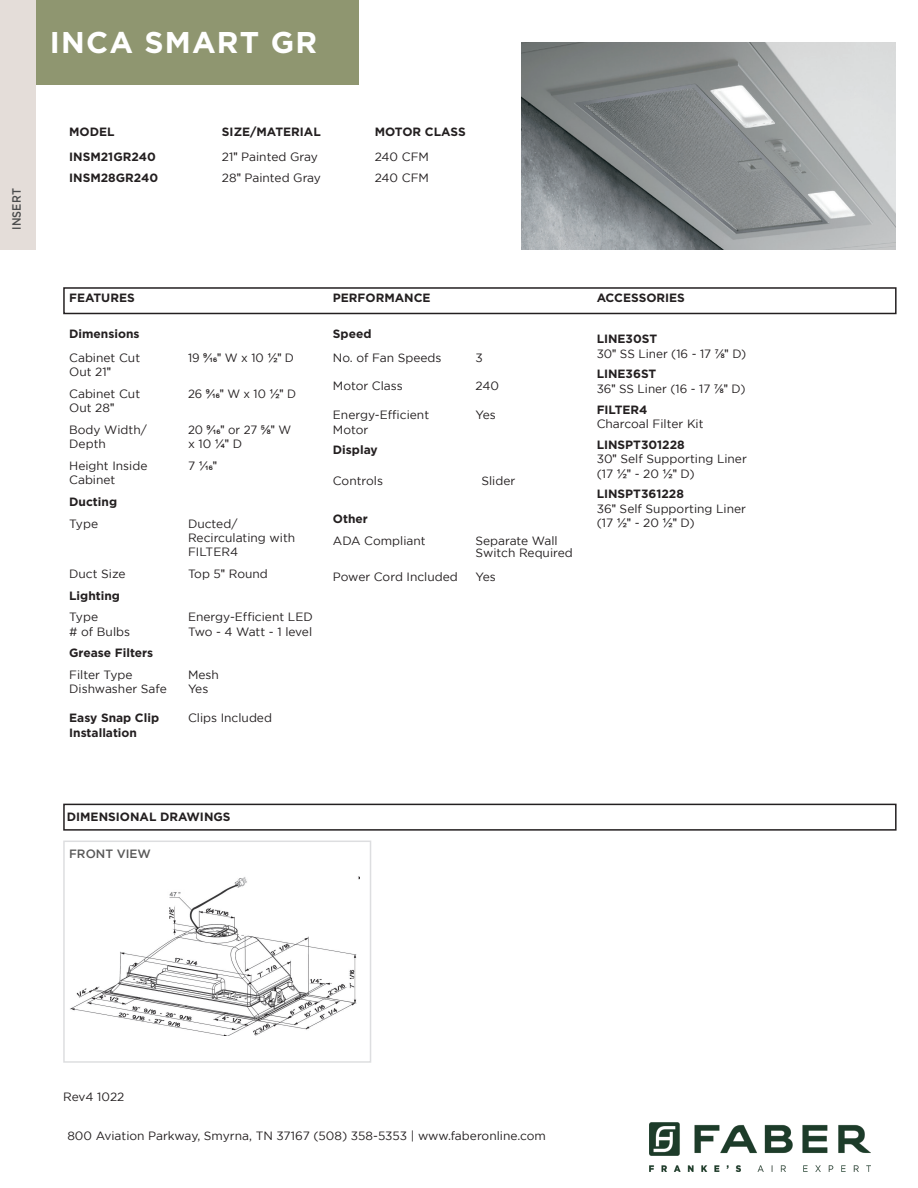
<style>
.page{position:relative;width:918px;height:1188px;background:#fff}
.page>*{position:absolute;margin:0;border:0;box-sizing:border-box;transform-origin:0 0}
.t1{font:700 30px "Gotham";letter-spacing:.04em;color:#fff}
.t2{font:12px/14.4px "Gotham";color:#231f20}
.t3{font:700 12px/14.4px "Gotham";color:#231f20}
.t4{font:12px "Arial";color:#231f20}
.t5{font:12px "Gotham";letter-spacing:-.025em;color:#231f20}
.t6{font:12px "Gotham";color:#231f20;scale:.96 1}
.t7{font:500 12px "Gotham";color:#575757}
.t8{font:500 12px "Gotham";letter-spacing:.01em;color:#4b4c4d;scale:.9 1}
.s1{font-family:"Arial"}
.s2{font-family:"Gotham"}
</style>
<div class="page">
<div style="left:63px;top:841px;width:308px;height:222px;border:2px solid #dddee0"></div>
<img style="left:650px;top:1122px;width:220px;height:49px">
<div style="left:63px;top:287px;width:834px;height:27px;border:2px solid #231f20"></div>
<div style="left:31px;top:0;width:328px;height:84px;background:#8f9670"></div>
<div style="left:0;top:0;width:36px;height:249px;background:#e4ddd9"></div>
<div style="left:63px;top:804px;width:834px;height:27px;border:2px solid #231f20"></div>
<img style="left:521px;top:42px;width:374px;height:207px">
<img style="left:70px;top:876px;width:290px;height:160px">
<p class="t8" style="left:10px;top:230px;width:48px;rotate:-90deg">INSERT</p>
<p class="t1" style="left:50px;top:25px;width:269px">INCA SMART GR</p>
<p class="t3" style="left:69px;top:124px;width:47px">MODEL</p>
<p class="t3" style="left:222px;top:124px;width:100px">SIZE/MATERIAL</p>
<p class="t3" style="left:375px;top:124px;width:93px">MOTOR CLASS</p>
<p class="t3" style="left:69px;top:150px;width:88px">INSM21GR240</p>
<p class="t2" style="left:222px;top:150px;width:97px">21<span class="s1">ʺ</span> Painted Gray</p>
<p class="t2" style="left:375px;top:150px;width:56px">240 CFM</p>
<p class="t3" style="left:69px;top:170px;width:91px">INSM28GR240</p>
<p class="t2" style="left:222px;top:171px;width:101px">28<span class="s1">ʺ</span> Painted Gray</p>
<p class="t2" style="left:375px;top:171px;width:56px">240 CFM</p>
<p class="t3" style="left:69px;top:290px;width:67px">FEATURES</p>
<p class="t3" style="left:69px;top:326px;width:72px">Dimensions</p>
<p class="t2" style="left:69px;top:350px;width:72px">Cabinet Cut<br>Out 21<span class="s1">ʺ</span></p>
<p class="t2" style="left:188px;top:350px;width:108px">19 <span class="s1">9/16ʺ</span> W x 10 <span class="s1">½ʺ</span> D</p>
<p class="t2" style="left:69px;top:386px;width:72px">Cabinet Cut<br>Out 28<span class="s1">ʺ</span></p>
<p class="t6" style="left:188px;top:387px;width:114px">26 <span class="s1">9/16ʺ</span> W x 10 <span class="s1">½ʺ</span> D</p>
<p class="t2" style="left:69px;top:422px;width:79px">Body Width/<br>Depth</p>
<p class="t4" style="left:188px;top:421px;width:105px"><span class="s2">20</span> 9/16ʺ <span class="s2">or 27</span> 5/8ʺ <span class="s2">W</span></p>
<p class="t2" style="left:188px;top:436px;width:56px">x 10 <span class="s1">1/4ʺ</span> D</p>
<p class="t2" style="left:69px;top:458px;width:80px">Height Inside<br>Cabinet</p>
<p class="t4" style="left:188px;top:457px;width:31px"><span class="s2">7</span> 1/16ʺ</p>
<p class="t3" style="left:69px;top:494px;width:49px">Ducting</p>
<p class="t2" style="left:69px;top:516px;width:30px">Type</p>
<p class="t2" style="left:188px;top:516px;width:109px">Ducted/<br>Recirculating with<br>FILTER4</p>
<p class="t2" style="left:69px;top:566px;width:58px">Duct Size</p>
<p class="t2" style="left:188px;top:566px;width:81px">Top 5<span class="s1">ʺ</span> Round</p>
<p class="t3" style="left:69px;top:588px;width:52px">Lighting</p>
<p class="t2" style="left:69px;top:610px;width:30px">Type</p>
<p class="t2" style="left:69px;top:624px;width:62px"># of Bulbs</p>
<p class="t2" style="left:188px;top:610px;width:126px">Energy-Efficient LED</p>
<p class="t5" style="left:188px;top:625px;width:126px">Two - 4 Watt - 1 level</p>
<p class="t3" style="left:69px;top:646px;width:85px">Grease Filters</p>
<p class="t2" style="left:69px;top:667px;width:65px">Filter Type</p>
<p class="t2" style="left:69px;top:682px;width:99px">Dishwasher Safe</p>
<p class="t2" style="left:188px;top:667px;width:32px">Mesh</p>
<p class="t2" style="left:188px;top:682px;width:22px">Yes</p>
<p class="t3" style="left:69px;top:710px;width:91px">Easy Snap Clip<br>Installation</p>
<p class="t2" style="left:188px;top:711px;width:86px">Clips Included</p>
<p class="t3" style="left:333px;top:290px;width:99px">PERFORMANCE</p>
<p class="t3" style="left:333px;top:326px;width:40px">Speed</p>
<p class="t2" style="left:333px;top:350px;width:110px">No. of Fan Speeds</p>
<p class="t2" style="left:333px;top:379px;width:71px">Motor Class</p>
<p class="t2" style="left:333px;top:408px;width:98px">Energy-Efficient<br>Motor</p>
<p class="t2" style="left:475px;top:350px;width:9px">3</p>
<p class="t2" style="left:475px;top:379px;width:25px">240</p>
<p class="t2" style="left:475px;top:408px;width:22px">Yes</p>
<p class="t3" style="left:333px;top:443px;width:46px">Display</p>
<p class="t2" style="left:333px;top:474px;width:52px">Controls</p>
<p class="t2" style="left:481px;top:474px;width:35px">Slider</p>
<p class="t3" style="left:333px;top:511px;width:37px">Other</p>
<p class="t2" style="left:333px;top:533px;width:94px">ADA Compliant</p>
<p class="t2" style="left:333px;top:569px;width:126px">Power Cord Included</p>
<p class="t2" style="left:475px;top:534px;width:99px;line-height:12px">Separate Wall<br>Switch Required</p>
<p class="t2" style="left:475px;top:569px;width:22px">Yes</p>
<p class="t3" style="left:597px;top:290px;width:90px">ACCESSORIES</p>
<p class="t3" style="left:597px;top:332px;width:62px">LINE30ST</p>
<p class="t2" style="left:597px;top:346px;width:151px">30<span class="s1">ʺ</span> SS Liner (16 - 17 <span class="s1">7/8ʺ</span> D)</p>
<p class="t3" style="left:597px;top:367px;width:61px">LINE36ST</p>
<p class="t2" style="left:597px;top:381px;width:150px">36<span class="s1">ʺ</span> SS Liner (16 - 17 <span class="s1">7/8ʺ</span> D)</p>
<p class="t3" style="left:597px;top:402px;width:52px">FILTER4</p>
<p class="t2" style="left:597px;top:416px;width:108px">Charcoal Filter Kit</p>
<p class="t3" style="left:597px;top:437px;width:90px">LINSPT301228</p>
<p class="t2" style="left:597px;top:452px;width:152px">30<span class="s1">ʺ</span> Self Supporting Liner (17 <span class="s1">½ʺ</span> - 20 <span class="s1">½ʺ</span> D)</p>
<p class="t3" style="left:597px;top:487px;width:89px">LINSPT361228</p>
<p class="t2" style="left:597px;top:501px;width:151px">36<span class="s1">ʺ</span> Self Supporting Liner (17 <span class="s1">½ʺ</span> - 20 <span class="s1">½ʺ</span> D)</p>
<p class="t3" style="left:67px;top:810px;width:165px">DIMENSIONAL DRAWINGS</p>
<p class="t7" style="left:69px;top:847px;width:83px">FRONT VIEW</p>
<p class="t2" style="left:63px;top:1089px;width:63px">Rev4 1022</p>
<p class="t2" style="left:67px;top:1128px;width:480px">800 Aviation Parkway, Smyrna, TN 37167 (508) 358-5353 | www.faberonline.com</p>
</div>
